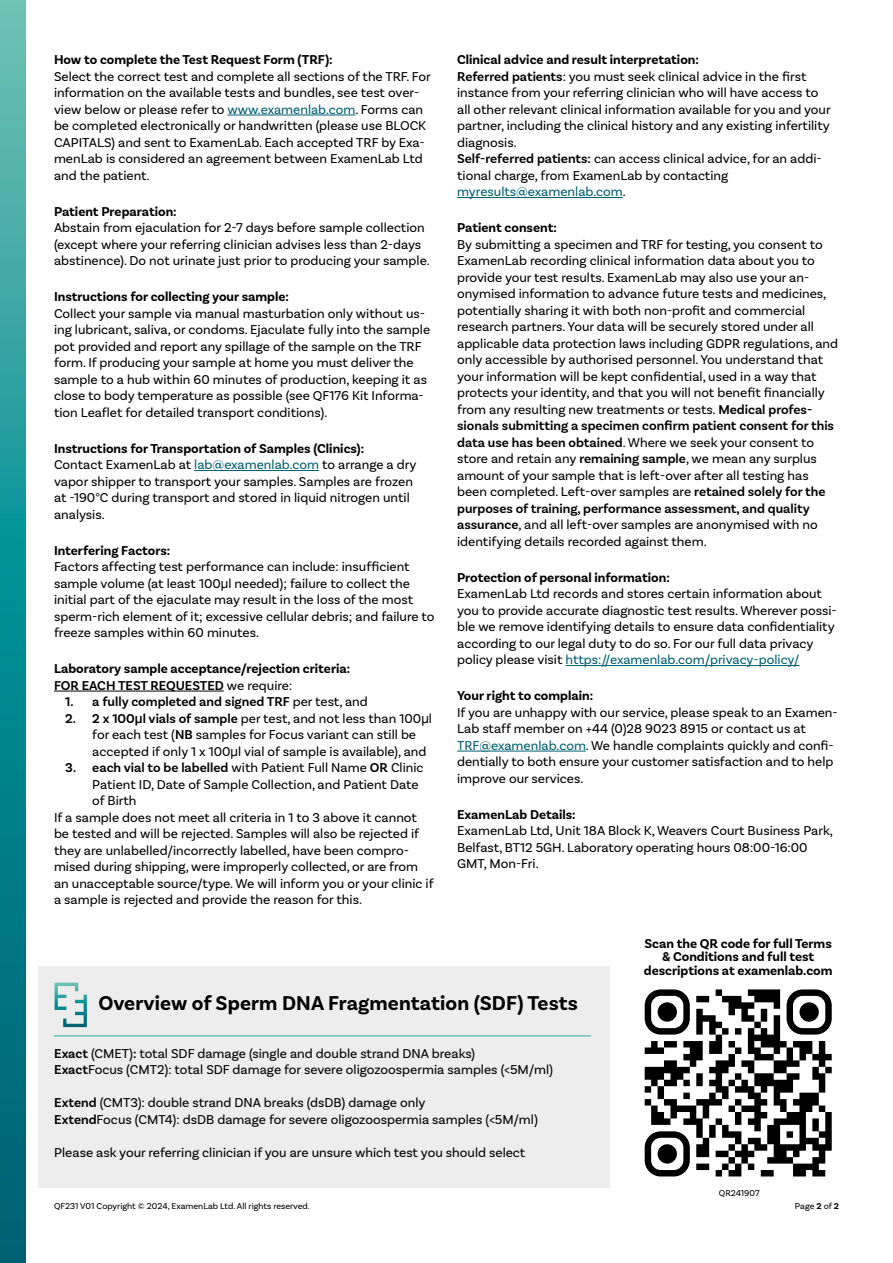
<style>
.page{position:relative;width:893px;height:1263px;background:#fff}
.page>*{position:absolute;margin:0;border:0;box-sizing:border-box;transform-origin:0 0}
.t1{font:700 21px "Basic Sans";letter-spacing:.005em;color:#000}
.t2{font:13.5px/16.5px "Basic Sans";color:#000}
.t3{font:700 13.5px/13.5px "Basic Sans";color:#000}
.t4{font:600 13.5px "Basic Sans";color:#000}
.t5{font:9px "Basic Sans";color:#000}
.s1{color:#006071}
.s2{font-weight:700}
.s3{font-family:"Helvetica Neue"}
.s4{font-weight:600}
.s5{font-weight:400}
.s6{font-family:"Helvetica Neue";font-weight:500}
</style>
<div class="page">
<svg style="left:0;top:0;width:26px;height:1263px;background:#1b8e94"></svg>
<hr style="left:228px;top:115px;width:128px;height:1px;background:#006071">
<hr style="left:194px;top:470px;width:125px;height:1px;background:#006071">
<hr style="left:54px;top:691px;width:170px;height:1px;background:#000">
<hr style="left:457px;top:197px;width:166px;height:1px;background:#006071">
<hr style="left:566px;top:665px;width:233px;height:1px;background:#006071">
<hr style="left:457px;top:751px;width:129px;height:1px;background:#006071">
<svg style="left:644px;top:1003px;width:188px;height:174px"></svg>
<svg style="left:645px;top:989px;width:187px;height:65px"></svg>
<div style="left:38px;top:966px;width:572px;height:222px;background:#ededed"></div>
<hr style="left:54px;top:1035px;width:537px;height:1px;background:#70c2b4">
<svg style="left:55px;top:983px;width:32px;height:44px"></svg>
<p class="t3" style="left:54px;top:53px;width:280px">How to complete the Test Request Form (TRF):</p>
<p class="t2" style="left:54px;top:68px;width:378px">Select the correct test and complete all sections of the TRF. For information on the available tests and bundles, see test over&shy;view below or please refer to <span class="s1">www.examenlab.com</span>. Forms can be completed electronically or handwritten (please use BLOCK CAPITALS) and sent to ExamenLab. Each accepted TRF by Exa&shy;menLab is considered an agreement between ExamenLab Ltd and the patient.</p>
<p class="t3" style="left:54px;top:205px;width:124px">Patient Preparation:</p>
<p class="t2" style="left:54px;top:219px;width:377px">Abstain from ejaculation for 2-7 days before sample collection (except where your referring clinician advises less than 2-days abstinence). Do not urinate just prior to producing your sample.</p>
<p class="t3" style="left:54px;top:290px;width:236px">Instructions for collecting your sample:</p>
<p class="t2" style="left:54px;top:305px;width:378px">Collect your sample via manual masturbation only without us&shy;ing lubricant, saliva, or condoms. Ejaculate fully into the sample pot provided and report any spillage of the sample on the TRF form. If producing your sample at home you must deliver the sample to a hub within 60 minutes of production, keeping it as close to body temperature as possible (see QF176 Kit Informa&shy;tion Leaflet for detailed transport conditions).</p>
<p class="t2" style="left:54px;top:440px;width:364px"><span class="s2">Instructions for Transportation of Samples (Clinics):<br></span>Contact ExamenLab at <span class="s1">lab@examenlab.com</span> to arrange a dry vapor shipper to transport your samples. Samples are frozen at -190°C during transport and stored in liquid nitrogen until analysis.</p>
<p class="t3" style="left:54px;top:543px;width:118px">Interfering Factors:</p>
<p class="t2" style="left:54px;top:558px;width:382px">Factors affecting test performance can include: insufficient sample volume (at least 100<span class="s3">µ</span>l needed); failure to collect the initial part of the ejaculate may result in the loss of the most sperm-rich element of it; excessive cellular debris; and failure to freeze samples within 60 minutes.</p>
<p class="t3" style="left:54px;top:660px;width:298px;line-height:16.5px">Laboratory sample acceptance/rejection criteria:<br><span class="s4">FOR EACH TEST REQUESTED</span> <span class="s5">we require:</span></p>
<p class="t4" style="left:65px;top:693px;width:304px">1. a fully completed and signed TRF <span class="s5">per test, and</span></p>
<p class="t2" style="left:92px;top:710px;width:341px;text-indent:-27px"><span class="s4">2. 2 x 100</span><span class="s6">µ</span><span class="s4">l vials of sample</span> per test, and not less than 100<span class="s3">µ</span>l for each test (<span class="s4">NB</span> samples for Focus variant can still be accepted if only 1 x 100<span class="s3">µ</span>l vial of sample is available), and</p>
<p class="t2" style="left:65px;top:759px;width:360px"><span class="s4">3. each vial to be labelled</span> with Patient Full Name <span class="s4">OR</span> Clinic</p>
<p class="t2" style="left:92px;top:776px;width:328px">Patient ID, Date of Sample Collection, and Patient Date</p>
<p class="t2" style="left:92px;top:792px;width:46px">of Birth</p>
<p class="t2" style="left:54px;top:809px;width:364px">If a sample does not meet all criteria in 1 to 3 above it cannot</p>
<p class="t2" style="left:54px;top:825px;width:367px">be tested and will be rejected. Samples will also be rejected if</p>
<p class="t2" style="left:54px;top:842px;width:356px">they are unlabelled/incorrectly labelled, have been compro-</p>
<p class="t2" style="left:54px;top:858px;width:366px">mised during shipping, were improperly collected, or are from</p>
<p class="t2" style="left:54px;top:875px;width:381px">an unacceptable source/type. We will inform you or your clinic if</p>
<p class="t2" style="left:54px;top:891px;width:310px">a sample is rejected and provide the reason for this.</p>
<p class="t2" style="left:457px;top:51px;width:375px"><span class="s2">Clinical advice and result interpretation:<br></span><span class="s4">Referred patients</span>: you must seek clinical advice in the first instance from your referring clinician who will have access to all other relevant clinical information available for you and your partner, including the clinical history and any existing infertility diagnosis.<br><span class="s4">Self-referred patients:</span> can access clinical advice, for an addi&shy;tional charge, from ExamenLab by contacting <span class="s1">myresults@examenlab.com</span>.</p>
<p class="t3" style="left:457px;top:221px;width:101px">Patient consent:</p>
<p class="t2" style="left:457px;top:236px;width:382px">By submitting a specimen and TRF for testing, you consent to ExamenLab recording clinical information data about you to provide your test results. ExamenLab may also use your an&shy;onymised information to advance future tests and medicines, potentially sharing it with both non-profit and commercial research partners. Your data will be securely stored under all applicable data protection laws including GDPR regulations, and only accessible by authorised personnel. You understand that your information will be kept confidential, used in a way that protects your identity, and that you will not benefit financially from any resulting new treatments or tests. <span class="s4">Medical profes&shy;sionals submitting a specimen confirm patient consent for this data use has been obtained</span>. Where we seek your consent to store and retain any <span class="s4">remaining sample</span>, we mean any surplus amount of your sample that is left-over after all testing has been completed. Left-over samples are <span class="s4">retained solely for the purposes of training, performance assessment, and quality assurance</span>, and all left-over samples are anonymised with no identifying details recorded against them.</p>
<p class="t3" style="left:457px;top:570px;width:214px">Protection of personal information:</p>
<p class="t2" style="left:457px;top:585px;width:381px">ExamenLab Ltd records and stores certain information about you to provide accurate diagnostic test results. Wherever possi&shy;ble we remove identifying details to ensure data confidentiality according to our legal duty to do so. For our full data privacy policy please visit <span class="s1">https://examenlab.com/privacy-policy/</span></p>
<p class="t3" style="left:457px;top:689px;width:138px">Your right to complain:</p>
<p class="t2" style="left:457px;top:704px;width:382px">If you are unhappy with our service, please speak to an Examen-Lab staff member on +44 (0)28 9023 8915 or contact us at <span class="s1">TRF@examenlab.com</span>. We handle complaints quickly and confi&shy;dentially to both ensure your customer satisfaction and to help improve our services.</p>
<p class="t3" style="left:457px;top:807px;width:120px">ExamenLab Details:</p>
<p class="t2" style="left:457px;top:822px;width:377px">ExamenLab Ltd, Unit 18A Block K, Weavers Court Business Park,<br>Belfast, BT12 5GH. Laboratory operating hours 08:00-16:00<br>GMT, Mon-Fri.</p>
<p class="t3" style="left:644px;top:936px;width:190px;text-align:center">Scan the QR code for full Terms &amp; Conditions and full test descriptions at examenlab.com</p>
<h1 class="t1" style="left:98px;top:990px;width:481px">Overview of Sperm DNA Fragmentation (SDF) Tests</h1>
<p class="t2" style="left:54px;top:1045px;width:500px"><span class="s4">Exact</span> (CMET)<span class="s4">:</span> total SDF damage (single and double strand DNA breaks)<br><span class="s4">Exact</span>Focus (CMT2): total SDF damage for severe oligozoospermia samples (&lt;5M/ml)</p>
<p class="t2" style="left:54px;top:1094px;width:485px"><span class="s4">Extend</span> (CMT3): double strand DNA breaks (dsDB) damage only<br><span class="s4">Extend</span>Focus (CMT4): dsDB damage for severe oligozoospermia samples (&lt;5M/ml)</p>
<p class="t2" style="left:54px;top:1144px;width:472px">Please ask your referring clinician if you are unsure which test you should select</p>
<p class="t5" style="left:54px;top:1201px;width:257px">QF231 V01 Copyright © 2024, ExamenLab Ltd. All rights reserved.</p>
<p class="t5" style="left:719px;top:1188px;width:42px">QR241907</p>
<p class="t5" style="left:795px;top:1201px;width:46px">Page <span class="s2">2</span> of <span class="s2">2</span></p>
</div>
